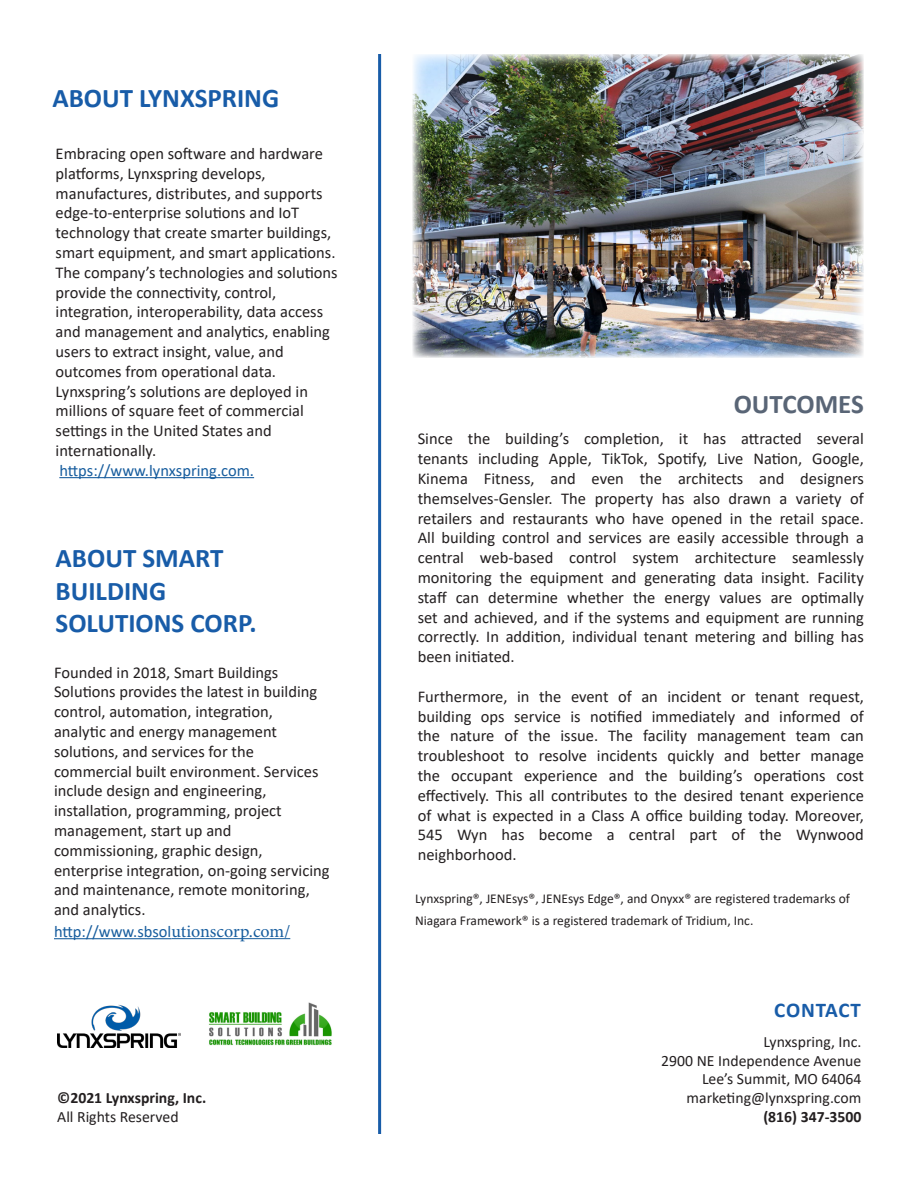
<style>
.page{position:relative;width:918px;height:1188px;background:#fff}
.page>*{position:absolute;margin:0;border:0;box-sizing:border-box;transform-origin:0 0}
.t1{font:700 27px "Calibri";color:#185ca8}
.t2{font:700 27px "Calibri";color:#596576}
.t3{font:700 21px "Calibri";letter-spacing:.035em;color:#185ca8}
.t4{font:16.5px/19.8px "Calibri";color:#231f20}
.t5{font:16.5px "Calibri";color:#175d9e}
.t6{font:15.75px "Calibri";color:#231f20}
.t7{font:700 15.75px "Calibri";color:#231f20}
.t8{font:13.5px/21.6px "Calibri";color:#231f20}
.s1{font-family:"Minion Pro";font-size:18px}
</style>
<div class="page">
<hr style="left:378px;top:54px;width:3px;height:1080px;background:#185ca8">
<hr style="left:59px;top:477px;width:195px;height:1px;background:#175d9e">
<hr style="left:54px;top:938px;width:117px;height:1px;background:#175d9e">
<hr style="left:171px;top:938px;width:119px;height:1px;background:#175d9e">
<img style="left:413px;top:54px;width:451px;height:303px">
<img style="left:57px;top:1004px;width:124px;height:44px">
<img style="left:208px;top:1002px;width:124px;height:44px">
<p class="t1" style="left:52px;top:79px;width:228px">ABOUT LYNXSPRING</p>
<p class="t4" style="left:56px;top:143px;width:269px">Embracing open software and hardware</p>
<p class="t4" style="left:56px;top:163px;width:212px">platforms, Lynxspring develops,</p>
<p class="t4" style="left:56px;top:183px;width:269px">manufactures, distributes, and supports edge-to-enterprise solutions and IoT</p>
<p class="t4" style="left:56px;top:222px;width:284px">technology that create smarter buildings, smart equipment, and smart applications.<br>The company’s technologies and solutions</p>
<p class="t4" style="left:56px;top:282px;width:222px">provide the connectivity, control,</p>
<p class="t4" style="left:56px;top:302px;width:269px">integration, interoperability, data access</p>
<p class="t4" style="left:56px;top:321px;width:276px">and management and analytics, enabling</p>
<p class="t4" style="left:56px;top:341px;width:230px">users to extract insight, value, and</p>
<p class="t4" style="left:56px;top:361px;width:222px">outcomes from operational data.</p>
<p class="t4" style="left:56px;top:381px;width:254px">Lynxspring’s solutions are deployed in</p>
<p class="t4" style="left:56px;top:401px;width:250px">millions of square feet of commercial</p>
<p class="t4" style="left:56px;top:420px;width:218px">settings in the United States and</p>
<p class="t4" style="left:56px;top:440px;width:102px">internationally.</p>
<p class="t5" style="left:59px;top:459px;width:196px">https://www.lynxspring.com.</p>
<p class="t1" style="left:56px;top:539px;width:169px">ABOUT SMART</p>
<p class="t1" style="left:56px;top:572px;width:112px">BUILDING</p>
<p class="t1" style="left:56px;top:604px;width:203px">SOLUTIONS CORP.</p>
<p class="t4" style="left:54px;top:662px;width:265px">Founded in 2018, Smart Buildings<br>Solutions provides the latest in building control, automation, integration,</p>
<p class="t4" style="left:54px;top:721px;width:225px">analytic and energy management</p>
<p class="t4" style="left:54px;top:741px;width:201px">solutions, and services for the</p>
<p class="t4" style="left:54px;top:761px;width:266px">commercial built environment. Services include design and engineering,</p>
<p class="t4" style="left:54px;top:800px;width:229px">installation, programming, project</p>
<p class="t4" style="left:54px;top:820px;width:179px">management, start up and</p>
<p class="t4" style="left:54px;top:840px;width:210px">commissioning, graphic design,</p>
<p class="t4" style="left:54px;top:860px;width:277px">enterprise integration, on-going servicing and maintenance, remote monitoring, and analytics.</p>
<p class="t5" style="left:54px;top:920px;width:238px">http://www.sbsol<span class="s1">utionscorp.com/</span></p>
<p class="t7" style="left:57px;top:1086px;width:150px">©2021 Lynxspring, Inc.</p>
<p class="t6" style="left:57px;top:1106px;width:123px">All Rights Reserved</p>
<p class="t2" style="left:734px;top:385px;width:132px">OUTCOMES</p>
<p class="t4" style="left:418px;top:429px;width:448px">Since the building’s completion, it has attracted several</p>
<p class="t4" style="left:418px;top:448px;width:448px">tenants including Apple, TikTok, Spotify, Live Nation, Google,</p>
<p class="t4" style="left:418px;top:468px;width:448px">Kinema Fitness, and even the architects and designers</p>
<p class="t4" style="left:418px;top:488px;width:448px">themselves-Gensler. The property has also drawn a variety of retailers and restaurants who have opened in the retail space.</p>
<p class="t4" style="left:418px;top:528px;width:448px">All building control and services are easily accessible through a</p>
<p class="t4" style="left:418px;top:547px;width:448px">central web-based control system architecture seamlessly</p>
<p class="t4" style="left:418px;top:567px;width:448px">monitoring the equipment and generating data insight. Facility</p>
<p class="t4" style="left:418px;top:587px;width:448px">staff can determine whether the energy values are optimally</p>
<p class="t4" style="left:418px;top:607px;width:448px">set and achieved, and if the systems and equipment are running</p>
<p class="t4" style="left:418px;top:627px;width:448px">correctly. In addition, individual tenant metering and billing has been initiated.</p>
<p class="t4" style="left:418px;top:686px;width:448px;text-align:justify">Furthermore, in the event of an incident or tenant request, building ops service is notified immediately and informed of the nature of the issue. The facility management team can</p>
<p class="t4" style="left:418px;top:745px;width:448px">troubleshoot to resolve incidents quickly and better manage the occupant experience and the building’s operations cost</p>
<p class="t4" style="left:418px;top:785px;width:448px">effectively. This all contributes to the desired tenant experience of what is expected in a Class A office building today. Moreover,</p>
<p class="t4" style="left:418px;top:825px;width:448px">545 Wyn has become a central part of the Wynwood</p>
<p class="t4" style="left:418px;top:844px;width:101px">neighborhood.</p>
<p class="t8" style="left:415px;top:888px;width:436px">Lynxspring®, JENEsys®, JENEsys Edge®, and Onyxx® are registered trademarks of<br>Niagara Framework® is a registered trademark of Tridium, Inc.</p>
<p class="t3" style="left:774px;top:995px;width:88px">CONTACT</p>
<p class="t6" style="left:764px;top:1030px;width:99px">Lynxspring, Inc.</p>
<p class="t6" style="left:661px;top:1049px;width:202px">2900 NE Independence Avenue</p>
<p class="t6" style="left:702px;top:1068px;width:161px">Lee’s Summit, MO 64064</p>
<p class="t6" style="left:687px;top:1087px;width:176px">marketing@lynxspring.com</p>
<p class="t7" style="left:763px;top:1106px;width:100px">(816) 347-3500</p>
</div>
